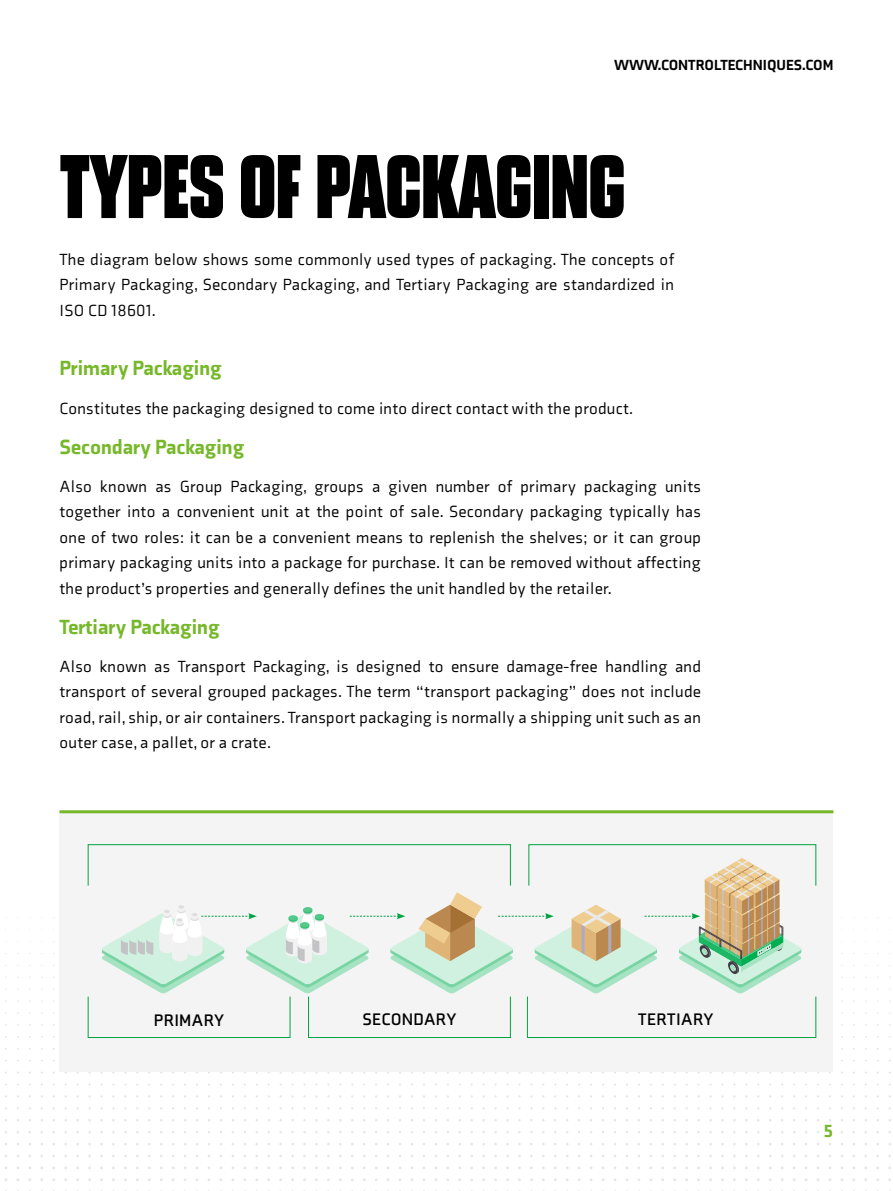
<style>
.page{position:relative;width:893px;height:1191px;background:#fff}
.page>*{position:absolute;margin:0;border:0;box-sizing:border-box;transform-origin:0 0}
.Large_Heading{font:90px "Blunt Con";color:#000}
.Small_Green_Heading{font:900 21px "Axia";color:#76b82a}
.t1{font:900 18px "Axia";color:#76b82a}
.WebLink_Back{font:700 17.1px "Axia";letter-spacing:.02em;color:#000}
.Small_Green_Heading-2{font:16.5px/25.5px "Axia";letter-spacing:.02em;color:#000;text-align:justify}
.t2{font:900 15px "Axia";color:#000}
</style>
<div class="page">
<div style="left:60px;top:810px;width:773px;height:261px;background:#f4f4f4"></div>
<hr style="left:60px;top:810px;width:773px;height:3px;background:#76b82a">
<svg style="left:102px;top:914px;width:68px;height:79px"></svg>
<svg style="left:436px;top:892px;width:46px;height:21px"></svg>
<svg style="left:705px;top:858px;width:75px;height:53px"></svg>
<div style="left:88px;top:844px;width:423px;height:42px;border:1px solid #00a343"></div>
<div style="left:528px;top:844px;width:288px;height:42px;border:1px solid #00a343"></div>
<svg style="left:160px;top:905px;width:84px;height:85px"></svg>
<svg style="left:245px;top:913px;width:70px;height:80px"></svg>
<svg style="left:286px;top:908px;width:100px;height:82px"></svg>
<svg style="left:387px;top:913px;width:126px;height:80px"></svg>
<svg style="left:495px;top:916px;width:36px;height:2px"></svg>
<svg style="left:532px;top:904px;width:106px;height:89px"></svg>
<svg style="left:638px;top:911px;width:163px;height:82px"></svg>
<p class="t2" style="left:614px;top:56px;width:221px">WWW.CONTROLTECHNIQUES.COM</p>
<p class="Large_Heading" style="left:60px;top:146px;width:567px">TYPES OF PACKAGING</p>
<p class="Small_Green_Heading-2" style="left:60px;top:246px;width:616px">The diagram below shows some commonly used types of packaging. The concepts of Primary Packaging, Secondary Packaging, and Tertiary Packaging are standardized in ISO CD 18601.</p>
<p class="Small_Green_Heading" style="left:60px;top:355px;width:164px">Primary Packaging</p>
<p class="Small_Green_Heading-2" style="left:60px;top:395px;width:575px">Constitutes the packaging designed to come into direct contact with the product.</p>
<p class="Small_Green_Heading" style="left:60px;top:433px;width:186px">Secondary Packaging</p>
<p class="Small_Green_Heading-2" style="left:60px;top:473px;width:643px">Also known as Group Packaging, groups a given number of primary packaging units together into a convenient unit at the point of sale. Secondary packaging typically has one of two roles: it can be a convenient means to replenish the shelves; or it can group primary packaging units into a package for purchase. It can be removed without affecting the product’s properties and generally defines the unit handled by the retailer.</p>
<p class="Small_Green_Heading" style="left:60px;top:613px;width:162px">Tertiary Packaging</p>
<p class="Small_Green_Heading-2" style="left:60px;top:653px;width:643px">Also known as Transport Packaging, is designed to ensure damage-free handling and transport of several grouped packages. The term “transport packaging” does not include road, rail, ship, or air containers. Transport packaging is normally a shipping unit such as an outer case, a pallet, or a crate.</p>
<p class="WebLink_Back" style="left:154px;top:1010px;width:72px">PRIMARY</p>
<p class="WebLink_Back" style="left:362px;top:1008px;width:95px">SECONDARY</p>
<p class="WebLink_Back" style="left:638px;top:1008px;width:77px">TERTIARY</p>
<p class="t1" style="left:823px;top:1120px;width:12px">5</p>
</div>
